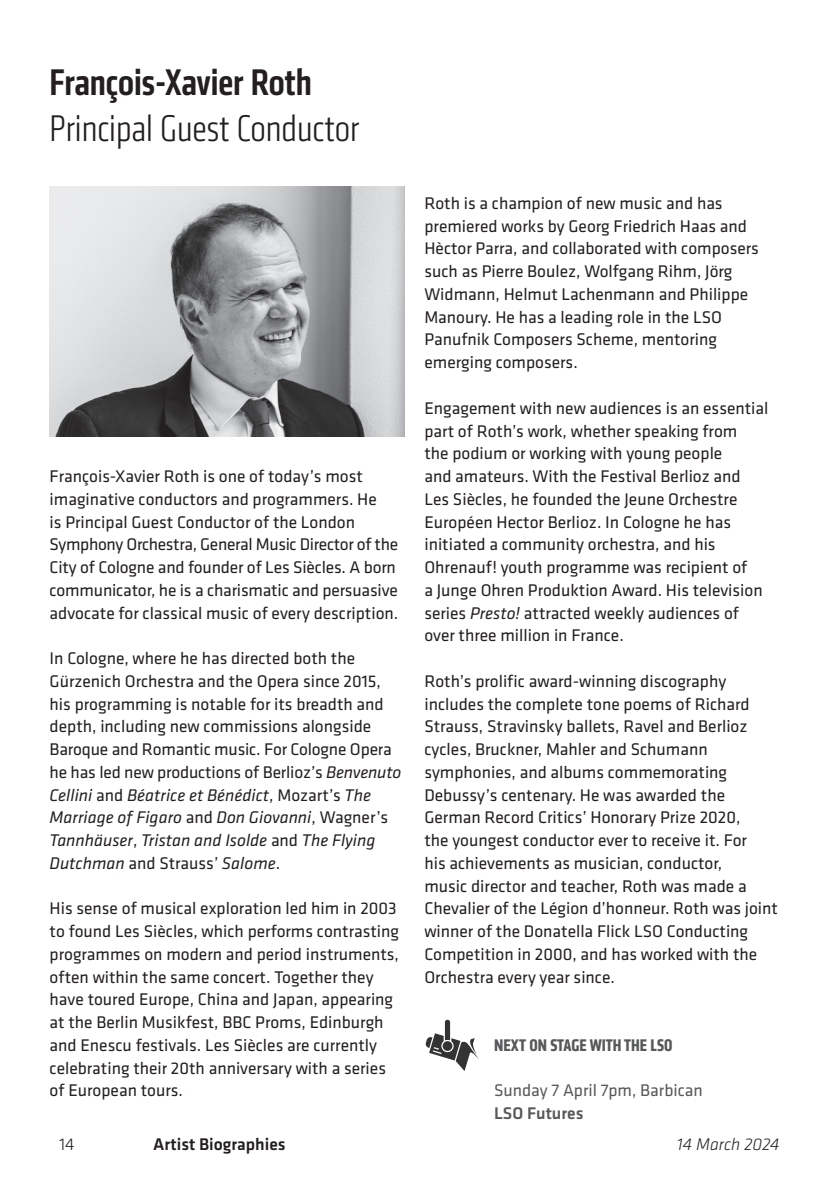
<style>
.page{position:relative;width:829px;height:1186px;background:#fff}
.page>*{position:absolute;margin:0;border:0;box-sizing:border-box;transform-origin:0 0}
.Page_Title{font:300 38.5px "Klavika Condensed";color:#231f20}
.Page_Title-2{font:500 38.5px "Klavika Condensed";color:#231f20}
.t1{font:17.5px/22.8px "Klavika";color:#231f20}
.t2{font:17.5px/22.8px "Klavika";color:#57585a}
.t3{font:700 17.5px "Klavika Condensed";color:#57585a}
.t4{font:500 17.5px "Klavika";color:#231f20}
.t5{font:italic 300 17.5px "Klavika";color:#231f20}
.t6{font:300 17.5px "Klavika";color:#231f20}
.s1{font-style:italic}
.s2{font-weight:500}
</style>
<div class="page">
<svg style="left:425px;top:1019px;width:54px;height:52px"></svg>
<img style="left:50px;top:186px;width:354px;height:250px">
<p class="Page_Title-2" style="left:50px;top:58px;width:264px">François-Xavier Roth</p>
<p class="Page_Title" style="left:50px;top:107px;width:311px">Principal Guest Conductor</p>
<p class="t1" style="left:50px;top:464px;width:350px">François-Xavier Roth is one of today’s most imaginative conductors and programmers. He<br>is Principal Guest Conductor of the London Symphony Orchestra, General Music Director of the City of Cologne and founder of Les Siècles. A born communicator, he is a charismatic and persuasive advocate for classical music of every description.</p>
<p class="t1" style="left:50px;top:646px;width:353px">In Cologne, where he has directed both the Gürzenich Orchestra and the Opera since 2015, his programming is notable for its breadth and depth, including new commissions alongside Baroque and Romantic music. For Cologne Opera he has led new productions of Berlioz’s <span class="s1">Benvenuto Cellini</span> and <span class="s1">Béatrice et Bénédict</span>, Mozart’s <span class="s1">The Marriage of Figaro</span> and <span class="s1">Don Giovanni</span>, Wagner’s <span class="s1">Tannhäuser</span>, <span class="s1">Tristan and Isolde</span> and <span class="s1">The Flying Dutchman</span> and Strauss’ <span class="s1">Salome</span>.</p>
<p class="t1" style="left:50px;top:896px;width:351px">His sense of musical exploration led him in 2003 to found Les Siècles, which performs contrasting programmes on modern and period instruments, often within the same concert. Together they have toured Europe, China and Japan, appearing at the Berlin Musikfest, BBC Proms, Edinburgh and Enescu festivals. Les Siècles are currently celebrating their 20th anniversary with a series of European tours.</p>
<p class="t1" style="left:424px;top:191px;width:336px">Roth is a champion of new music and has premiered works by Georg Friedrich Haas and Hèctor Parra, and collaborated with composers such as Pierre Boulez, Wolfgang Rihm, Jörg Widmann, Helmut Lachenmann and Philippe Manoury. He has a leading role in the LSO Panufnik Composers Scheme, mentoring emerging composers.</p>
<p class="t1" style="left:424px;top:396px;width:345px">Engagement with new audiences is an essential part of Roth’s work, whether speaking from<br>the podium or working with young people<br>and amateurs. With the Festival Berlioz and Les Siècles, he founded the Jeune Orchestre Européen Hector Berlioz. In Cologne he has initiated a community orchestra, and his Ohrenauf! youth programme was recipient of<br>a Junge Ohren Produktion Award. His television series <span class="s1">Presto!</span> attracted weekly audiences of over three million in France.</p>
<p class="t1" style="left:424px;top:669px;width:355px">Roth’s prolific award-winning discography includes the complete tone poems of Richard Strauss, Stravinsky ballets, Ravel and Berlioz cycles, Bruckner, Mahler and Schumann symphonies, and albums commemorating Debussy’s centenary. He was awarded the German Record Critics’ Honorary Prize 2020,<br>the youngest conductor ever to receive it. For<br>his achievements as musician, conductor,<br>music director and teacher, Roth was made a Chevalier of the Légion d’honneur. Roth was joint winner of the Donatella Flick LSO Conducting Competition in 2000, and has worked with the Orchestra every year since.</p>
<p class="t3" style="left:494px;top:1033px;width:180px">NEXT ON STAGE WITH THE LSO</p>
<p class="t2" style="left:494px;top:1078px;width:210px">Sunday 7 April 7pm, Barbican<br><span class="s2">LSO Futures</span></p>
<p class="t6" style="left:60px;top:1133px;width:17px">14</p>
<p class="t4" style="left:153px;top:1131px;width:134px">Artist Biographies</p>
<p class="t5" style="left:677px;top:1133px;width:104px">14 March 2024</p>
</div>
